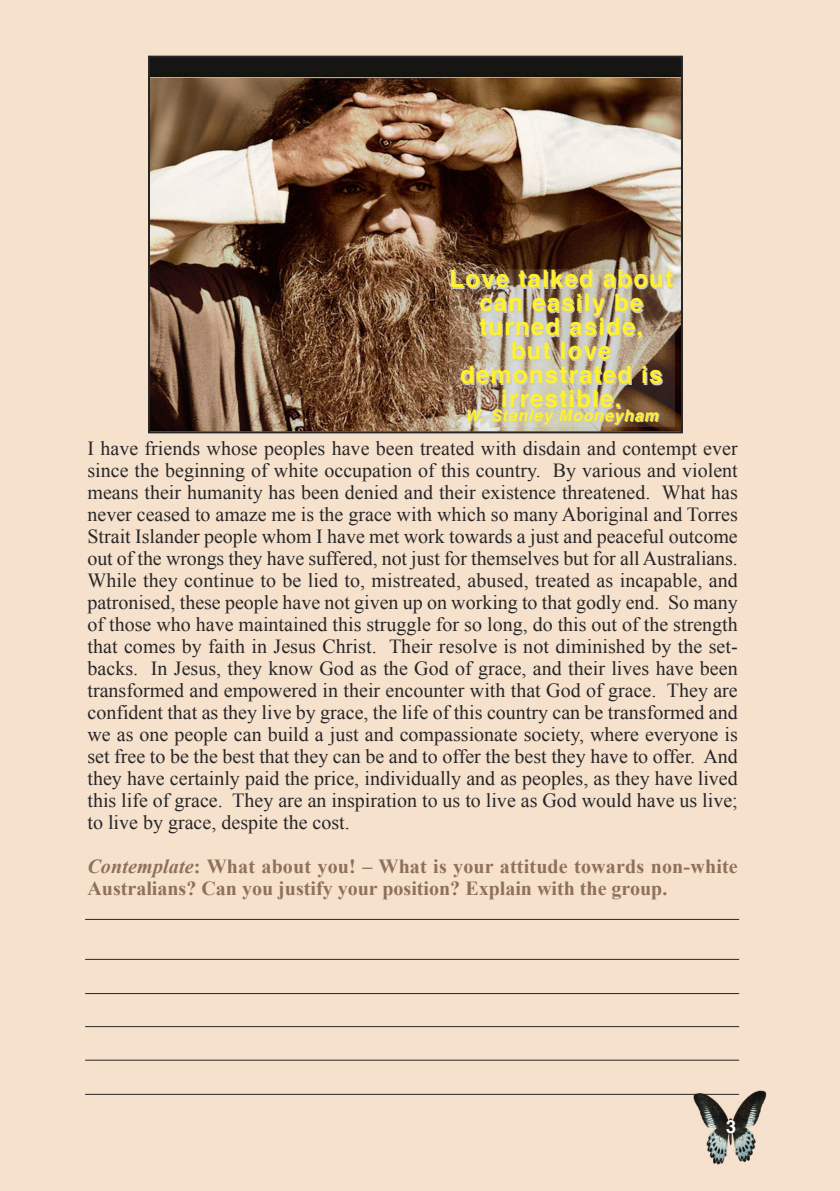
<style>
.page{position:relative;width:840px;height:1191px;background:#fff}
.page>*{position:absolute;margin:0;border:0;box-sizing:border-box;transform-origin:0 0}
.t1{font:700 24px/24px "Helvetica";letter-spacing:.05em;color:#fff12a;text-align:center}
.t2{font:20px/22px "Times New Roman";color:#272627;text-align:justify}
.t3{font:700 20px/22px "Times New Roman";color:#8f7159}
.t4{font:700 18px "Helvetica";color:#fff}
.t5{font:italic 700 16px "Helvetica";letter-spacing:.05em;color:#fff12a}
.s1{font-style:italic}
</style>
<div class="page">
<div style="left:0;top:0;width:839px;height:1191px;background:#f6e1cd"></div>
<img style="left:686px;top:1090px;width:81px;height:75px">
<hr style="left:85px;top:919px;width:653px;height:1px;background:#272627">
<hr style="left:85px;top:959px;width:653px;height:1px;background:#272627">
<hr style="left:85px;top:993px;width:653px;height:1px;background:#272627">
<hr style="left:85px;top:1026px;width:653px;height:1px;background:#272627">
<hr style="left:85px;top:1059px;width:653px;height:1px;background:#272627">
<hr style="left:85px;top:1094px;width:653px;height:1px;background:#272627">
<img style="left:151px;top:59px;width:528px;height:371px">
<div style="left:148px;top:56px;width:534px;height:377px;border:2px solid #272627"></div>
<img style="left:449px;top:269px;width:225px;height:157px">
<p class="t1" style="left:449px;top:269px;width:225px">Love talked about can easily be turned aside,<br>but love demonstrated is irrestible.</p>
<p class="t5" style="left:464px;top:409px;width:195px">W. Stanley Mooneyham</p>
<p class="t2" style="left:87px;top:437px;width:651px">I have friends whose peoples have been treated with disdain and contempt ever since the beginning of white occupation of this country. By various and violent means their humanity has been denied and their existence threatened. What has never ceased to amaze me is the grace with which so many Aboriginal and Torres Strait Islander people whom I have met work towards a just and peaceful outcome out of the wrongs they have suffered, not just for themselves but for all Australians.<br>While they continue to be lied to, mistreated, abused, treated as incapable, and patronised, these people have not given up on working to that godly end. So many of those who have maintained this struggle for so long, do this out of the strength that comes by faith in Jesus Christ. Their resolve is not diminished by the set&shy;backs. In Jesus, they know God as the God of grace, and their lives have been transformed and empowered in their encounter with that God of grace. They are confident that as they live by grace, the life of this country can be transformed and we as one people can build a just and compassionate society, where everyone is set free to be the best that they can be and to offer the best they have to offer. And they have certainly paid the price, individually and as peoples, as they have lived this life of grace. They are an inspiration to us to live as God would have us live; to live by grace, despite the cost.</p>
<p class="t3" style="left:87px;top:855px;width:651px"><span class="s1">Contemplate</span>: What about you! – What is your attitude towards non-white<br>Australians? Can you justify your position? Explain with the group.</p>
<p class="t4" style="left:725px;top:1119px;width:12px">3</p>
</div>
